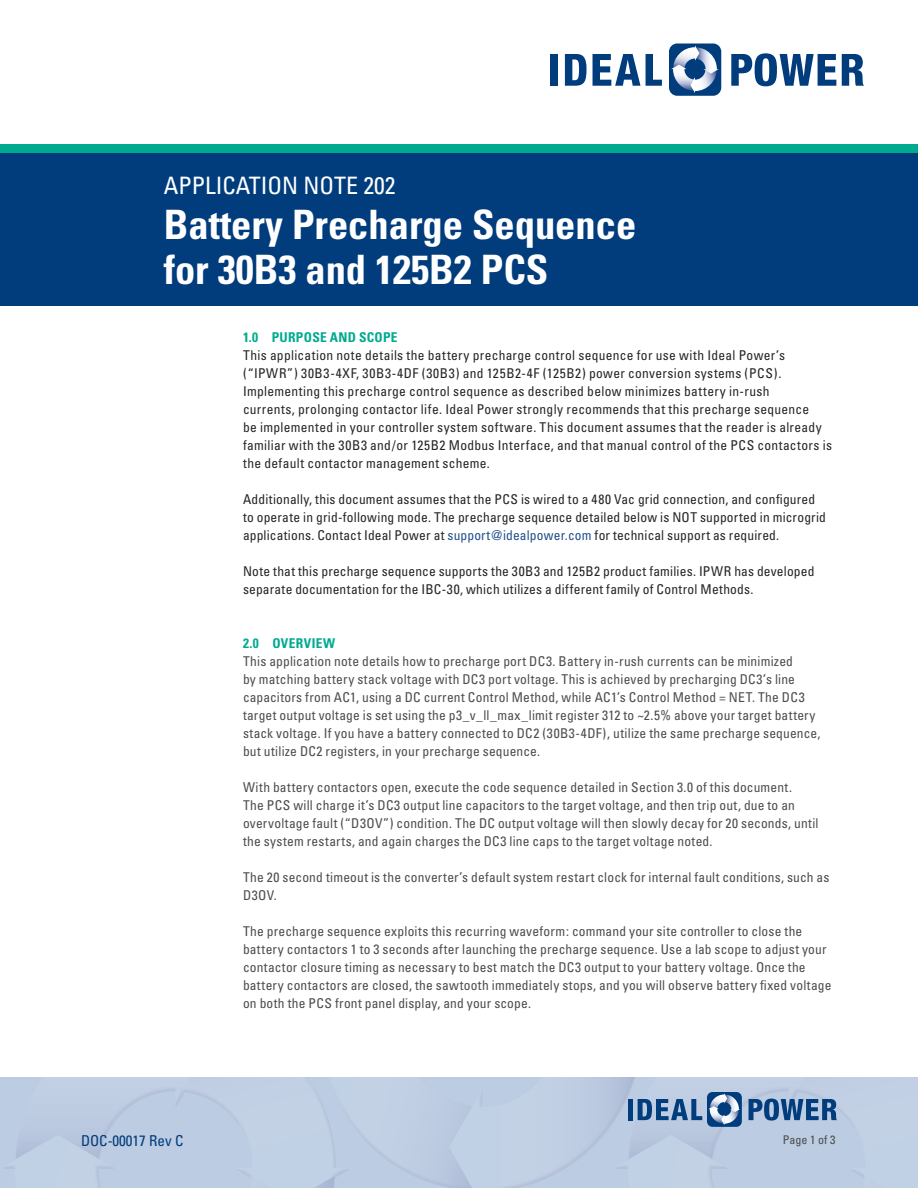
<style>
.page{position:relative;width:918px;height:1188px;background:#fff}
.page>*{position:absolute;margin:0;border:0;box-sizing:border-box;transform-origin:0 0}
.t1{font:700 condensed 40.5px/45px "Univers";color:#fff}
.t2{font:condensed 24px "Univers";color:#fff}
.t3{font:condensed 15px "Univers";color:#013d7d}
.t4{font:condensed 13.5px/18px "Univers";letter-spacing:.015em;color:#4b4c4d}
.t5{font:condensed 13.5px/18px "Univers";letter-spacing:.02em;color:#242524}
.t6{font:700 condensed 13.5px "Univers";letter-spacing:.025em;color:#00aa8f}
.t7{font:condensed 12px "Univers";color:#4b4c4d}
.s1{color:#204f8c}
</style>
<div class="page">
<div style="left:0;top:144px;width:918px;height:11px;background:#00aa8f"></div>
<div style="left:0;top:153px;width:918px;height:153px;background:#013d7d"></div>
<div style="left:669px;top:44px;width:52px;height:52px;background:#013d7d;border-radius:8px"></div>
<svg style="left:671px;top:45px;width:48px;height:48px"></svg>
<div style="left:550px;top:54px;width:8px;height:32px;background:#013d7d"></div>
<svg style="left:565px;top:54px;width:22px;height:32px"></svg>
<svg style="left:593px;top:54px;width:47px;height:32px"></svg>
<svg style="left:646px;top:54px;width:16px;height:32px"></svg>
<svg style="left:731px;top:53px;width:105px;height:33px"></svg>
<svg style="left:842px;top:54px;width:22px;height:32px"></svg>
<div style="left:0;top:1078px;width:918px;height:110px;background:#becce2"></div>
<div style="left:707px;top:1092px;width:35px;height:35px;background:#013d7d;border-radius:5px"></div>
<svg style="left:708px;top:1093px;width:32px;height:32px"></svg>
<div style="left:628px;top:1099px;width:5px;height:21px;background:#013d7d"></div>
<svg style="left:638px;top:1099px;width:64px;height:21px"></svg>
<svg style="left:749px;top:1099px;width:88px;height:22px"></svg>
<h2 class="t2" style="left:164px;top:170px;width:233px">APPLICATION NOTE 202</h2>
<h1 class="t1" style="left:164px;top:202px;width:474px">Battery Precharge Sequence for 30B3 and 125B2 PCS</h1>
<p class="t6" style="left:243px;top:329px;width:156px">1.0 PURPOSE AND SCOPE</p>
<p class="t5" style="left:243px;top:346px;width:591px">This application note details the battery precharge control sequence for use with Ideal Power’s (“IPWR”) 30B3-4XF, 30B3-4DF (30B3) and 125B2-4F (125B2) power conversion systems (PCS).<br>Implementing this precharge control sequence as described below minimizes battery in-rush<br>currents, prolonging contactor life. Ideal Power strongly recommends that this precharge sequence<br>be implemented in your controller system software. This document assumes that the reader is already familiar with the 30B3 and/or 125B2 Modbus Interface, and that manual control of the PCS contactors is the default contactor management scheme.</p>
<p class="t5" style="left:243px;top:490px;width:585px">Additionally, this document assumes that the PCS is wired to a 480 Vac grid connection, and configured to operate in grid-following mode. The precharge sequence detailed below is NOT supported in microgrid applications. Contact Ideal Power at <span class="s1">support@idealpower.com</span> for technical support as required.</p>
<p class="t5" style="left:243px;top:562px;width:573px">Note that this precharge sequence supports the 30B3 and 125B2 product families. IPWR has developed separate documentation for the IBC-30, which utilizes a different family of Control Methods.</p>
<p class="t6" style="left:243px;top:635px;width:94px">2.0 OVERVIEW</p>
<p class="t4" style="left:243px;top:652px;width:579px">This application note details how to precharge port DC3. Battery in-rush currents can be minimized<br>by matching battery stack voltage with DC3 port voltage. This is achieved by precharging DC3’s line capacitors from AC1, using a DC current Control Method, while AC1’s Control Method = NET. The DC3 target output voltage is set using the p3_v_ll_max_limit register 312 to ~2.5% above your target battery stack voltage. If you have a battery connected to DC2 (30B3-4DF), utilize the same precharge sequence, but utilize DC2 registers, in your precharge sequence.</p>
<p class="t4" style="left:243px;top:778px;width:577px">With battery contactors open, execute the code sequence detailed in Section 3.0 of this document.<br>The PCS will charge it’s DC3 output line capacitors to the target voltage, and then trip out, due to an overvoltage fault (“D3OV”) condition. The DC output voltage will then slowly decay for 20 seconds, until the system restarts, and again charges the DC3 line caps to the target voltage noted.</p>
<p class="t4" style="left:243px;top:868px;width:588px">The 20 second timeout is the converter’s default system restart clock for internal fault conditions, such as<br>D3OV.</p>
<p class="t4" style="left:243px;top:922px;width:590px">The precharge sequence exploits this recurring waveform: command your site controller to close the battery contactors 1 to 3 seconds after launching the precharge sequence. Use a lab scope to adjust your contactor closure timing as necessary to best match the DC3 output to your battery voltage. Once the battery contactors are closed, the sawtooth immediately stops, and you will observe battery fixed voltage on both the PCS front panel display, and your scope.</p>
<p class="t3" style="left:81px;top:1131px;width:104px">DOC-00017 Rev C</p>
<p class="t7" style="left:783px;top:1132px;width:54px">Page 1 of 3</p>
</div>
